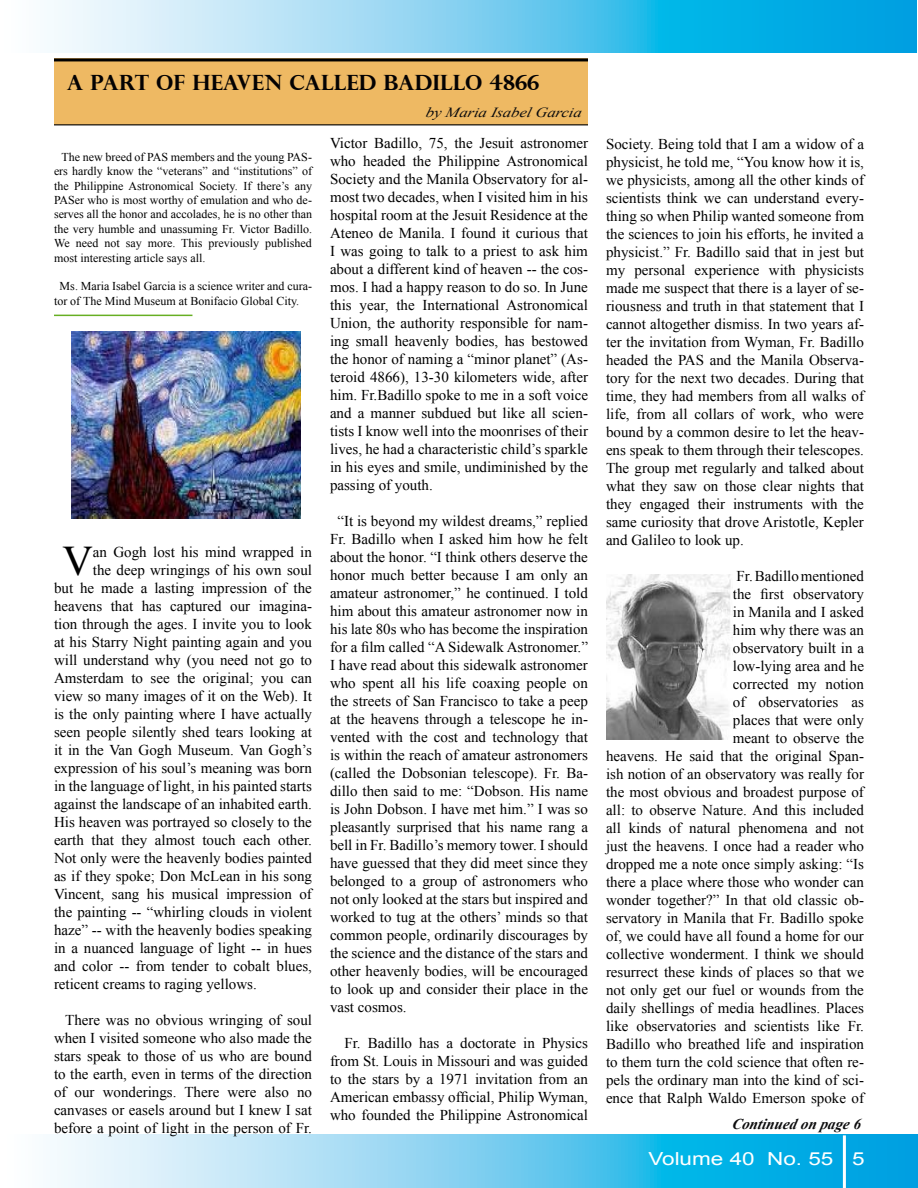
<style>
.page{position:relative;width:918px;height:1188px;background:#fff}
.page>*{position:absolute;margin:0;border:0;box-sizing:border-box;transform-origin:0 0}
.t1{font:42.15px "Times New Roman";color:#000}
.t2{font:700 21px "Perpetua Titling";color:#040203}
.t3{font:18px "Arial";color:#fff;scale:1.25 1}
.t4{font:15px/18px "Times New Roman";color:#000;text-align:justify}
.t5{font:italic 700 15px "Times New Roman";color:#0c0c0d}
.t6{font:italic 13.95px "Times New Roman";color:#0c0c0d;scale:1.18 1}
.t7{font:12px/14.4px "Times New Roman";color:#000;text-align:justify}
</style>
<div class="page">
<div style="left:54px;top:58px;width:534px;height:67px;background:#eeb963"></div>
<svg style="left:47px;top:0;width:869px;height:52px;background:#70cdef"></svg>
<svg style="left:50px;top:1135px;width:868px;height:52px;background:#6fcdef"></svg>
<hr style="left:843px;top:1135px;width:3px;height:53px;background:#fff">
<hr style="left:54px;top:58px;width:534px;height:3px;background:#000">
<hr style="left:54px;top:124px;width:534px;height:1px;background:#000">
<img style="left:71px;top:332px;width:229px;height:186px">
<img style="left:606px;top:574px;width:127px;height:166px">
<hr style="left:54px;top:315px;width:138px;height:1px;background:#67af23">
<h2 class="t2" style="left:67px;top:69px;width:474px">A PART OF HEAVEN CALLED BADILLO 4866</h2>
<p class="t7" style="left:54px;top:149px;width:260px;text-indent:8px">The new breed of PAS members and the young PAS&shy;ers hardly know the “veterans” and “institutions” of the Philippine Astronomical Society. If there’s any PASer who is most worthy of emulation and who de&shy;serves all the honor and accolades, he is no other than the very humble and unassuming Fr. Victor Badillo.<br>We need not say more. This previously published most interesting article says all.</p>
<p class="t7" style="left:54px;top:279px;width:259px;text-indent:6px">Ms. Maria Isabel Garcia is a science writer and cura&shy;tor of The Mind Museum at Bonifacio Global City.</p>
<h1 class="t1" style="left:63px;top:532px;width:32px">V</h1>
<p class="t4" style="left:93px;top:543px;width:221px">an Gogh lost his mind wrapped in</p>
<p class="t4" style="left:93px;top:561px;width:221px">the deep wringings of his own soul</p>
<p class="t4" style="left:54px;top:579px;width:259px">but he made a lasting impression of the</p>
<p class="t4" style="left:54px;top:597px;width:259px">heavens that has captured our imagina-</p>
<p class="t4" style="left:54px;top:615px;width:259px">tion through the ages. I invite you to look</p>
<p class="t4" style="left:54px;top:633px;width:259px">at his Starry Night painting again and you</p>
<p class="t4" style="left:54px;top:651px;width:260px">will understand why (you need not go to</p>
<p class="t4" style="left:54px;top:669px;width:260px">Amsterdam to see the original; you can</p>
<p class="t4" style="left:54px;top:687px;width:260px">view so many images of it on the Web). It</p>
<p class="t4" style="left:54px;top:705px;width:260px">is the only painting where I have actually</p>
<p class="t4" style="left:54px;top:723px;width:259px">seen people silently shed tears looking at</p>
<p class="t4" style="left:54px;top:741px;width:259px">it in the Van Gogh Museum. Van Gogh’s</p>
<p class="t4" style="left:54px;top:759px;width:259px">expression of his soul’s meaning was born</p>
<p class="t4" style="left:54px;top:777px;width:259px">in the language of light, in his painted starts</p>
<p class="t4" style="left:54px;top:795px;width:259px">against the landscape of an inhabited earth.</p>
<p class="t4" style="left:54px;top:813px;width:259px">His heaven was portrayed so closely to the</p>
<p class="t4" style="left:54px;top:831px;width:259px">earth that they almost touch each other.</p>
<p class="t4" style="left:54px;top:849px;width:259px">Not only were the heavenly bodies painted</p>
<p class="t4" style="left:54px;top:867px;width:259px">as if they spoke; Don McLean in his song</p>
<p class="t4" style="left:54px;top:885px;width:259px">Vincent, sang his musical impression of</p>
<p class="t4" style="left:54px;top:903px;width:259px">the painting -- “whirling clouds in violent</p>
<p class="t4" style="left:54px;top:921px;width:259px">haze” -- with the heavenly bodies speaking</p>
<p class="t4" style="left:54px;top:939px;width:260px">in a nuanced language of light -- in hues</p>
<p class="t4" style="left:54px;top:957px;width:260px">and color -- from tender to cobalt blues,</p>
<p class="t4" style="left:54px;top:975px;width:204px">reticent creams to raging yellows.</p>
<p class="t4" style="left:54px;top:1011px;width:260px;text-indent:11px">There was no obvious wringing of soul when I visited someone who also made the stars speak to those of us who are bound to the earth, even in terms of the direction of our wonderings. There were also no canvases or easels around but I knew I sat before a point of light in the person of Fr.</p>
<p class="t6" style="left:426px;top:103px;width:136px">by Maria Isabel Garcia</p>
<p class="t4" style="left:330px;top:134px;width:260px">Victor Badillo, 75, the Jesuit astronomer who headed the Philippine Astronomical Society and the Manila Observatory for al&shy;most two decades, when I visited him in his hospital room at the Jesuit Residence at the Ateneo de Manila. I found it curious that I was going to talk to a priest to ask him about a different kind of heaven -- the cos&shy;mos. I had a happy reason to do so. In June this year, the International Astronomical Union, the authority responsible for nam&shy;ing small heavenly bodies, has bestowed the honor of naming a “minor planet” (As&shy;teroid 4866), 13-30 kilometers wide, after him. Fr.Badillo spoke to me in a soft voice and a manner subdued but like all scien&shy;tists I know well into the moonrises of their lives, he had a characteristic child’s sparkle in his eyes and smile, undiminished by the passing of youth.</p>
<p class="t4" style="left:330px;top:512px;width:260px;text-indent:8px">“It is beyond my wildest dreams,” replied Fr. Badillo when I asked him how he felt about the honor. “I think others deserve the honor much better because I am only an amateur astronomer,” he continued. I told him about this amateur astronomer now in his late 80s who has become the inspiration for a film called “A Sidewalk Astronomer.” I have read about this sidewalk astronomer who spent all his life coaxing people on the streets of San Francisco to take a peep at the heavens through a telescope he in&shy;vented with the cost and technology that is within the reach of amateur astronomers (called the Dobsonian telescope). Fr. Ba&shy;dillo then said to me: “Dobson. His name is John Dobson. I have met him.” I was so pleasantly surprised that his name rang a bell in Fr. Badillo’s memory tower. I should have guessed that they did meet since they belonged to a group of astronomers who not only looked at the stars but inspired and worked to tug at the others’ minds so that common people, ordinarily discourages by the science and the distance of the stars and other heavenly bodies, will be encouraged to look up and consider their place in the vast cosmos.</p>
<p class="t4" style="left:330px;top:1034px;width:260px;text-indent:14px">Fr. Badillo has a doctorate in Physics from St. Louis in Missouri and was guided to the stars by a 1971 invitation from an American embassy official, Philip Wyman, who founded the Philippine Astronomical</p>
<p class="t4" style="left:606px;top:135px;width:260px">Society. Being told that I am a widow of a physicist, he told me, “You know how it is, we physicists, among all the other kinds of scientists think we can understand every&shy;thing so when Philip wanted someone from the sciences to join his efforts, he invited a physicist.” Fr. Badillo said that in jest but my personal experience with physicists made me suspect that there is a layer of se&shy;riousness and truth in that statement that I cannot altogether dismiss. In two years af&shy;ter the invitation from Wyman, Fr. Badillo headed the PAS and the Manila Observa&shy;tory for the next two decades. During that time, they had members from all walks of life, from all collars of work, who were bound by a common desire to let the heav&shy;ens speak to them through their telescopes.<br>The group met regularly and talked about what they saw on those clear nights that they engaged their instruments with the same curiosity that drove Aristotle, Kepler and Galileo to look up.</p>
<p class="t4" style="left:606px;top:567px;width:260px;text-align:right">Fr. Badillo mentioned<br>the first observatory<br>in Manila and I asked<br>him why there was an<br>observatory built in a<br>low-lying area and he<br>corrected my notion<br>of observatories as<br>places that were only<br>meant to observe the<br>heavens. He said that the original Span&shy;ish notion of an observatory was really for the most obvious and broadest purpose of all: to observe Nature. And this included all kinds of natural phenomena and not just the heavens. I once had a reader who dropped me a note once simply asking: “Is there a place where those who wonder can wonder together?” In that old classic ob&shy;servatory in Manila that Fr. Badillo spoke of, we could have all found a home for our collective wonderment. I think we should resurrect these kinds of places so that we not only get our fuel or wounds from the daily shellings of media headlines. Places like observatories and scientists like Fr.<br>Badillo who breathed life and inspiration to them turn the cold science that often re&shy;pels the ordinary man into the kind of sci&shy;ence that Ralph Waldo Emerson spoke of</p>
<p class="t5" style="left:732px;top:1113px;width:133px">Continued on page 6</p>
<p class="t3" style="left:648px;top:1147px;width:150px">Volume 40 No. 55</p>
</div>
